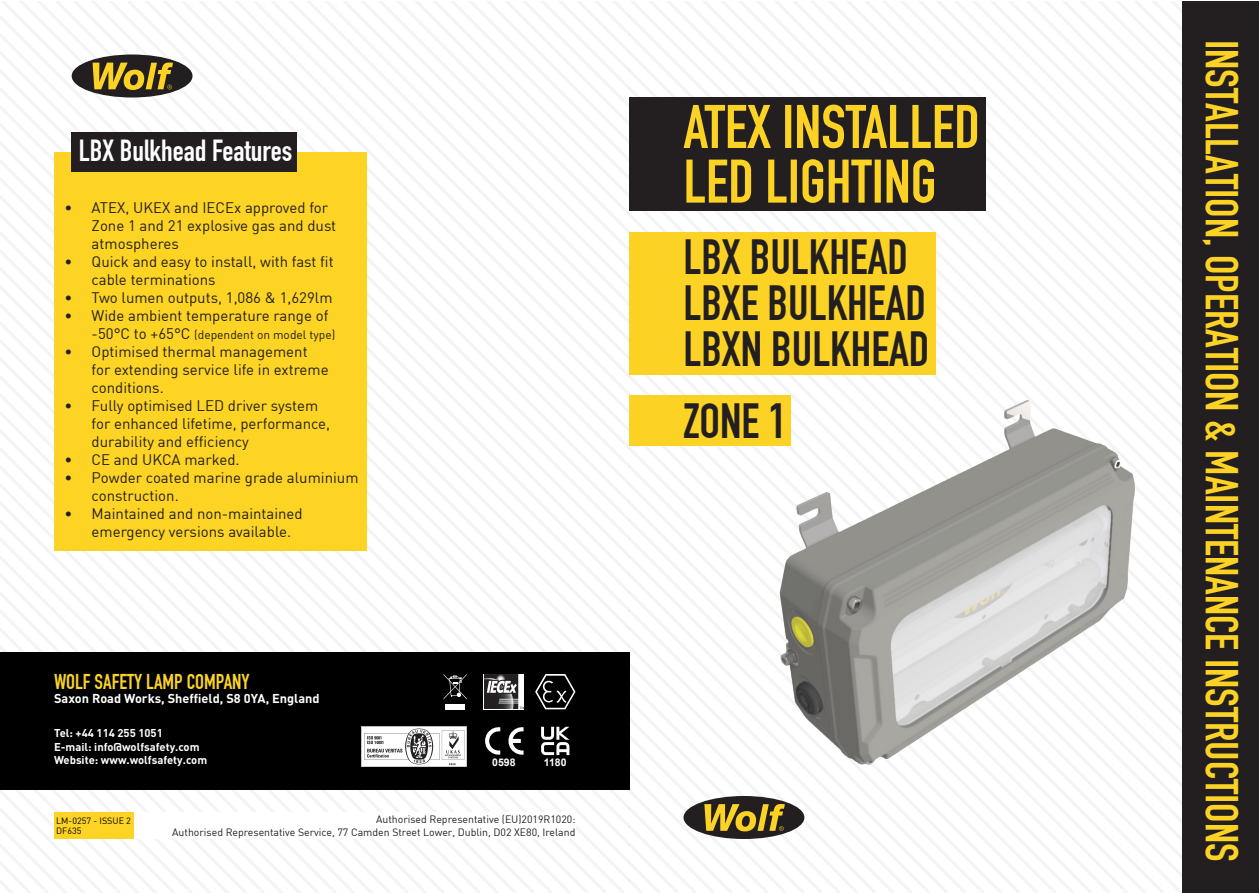
<style>
.page{position:relative;width:1259px;height:893px;background:#fff}
.page>*{position:absolute;margin:0;border:0;box-sizing:border-box;transform-origin:0 0}
.t1{font:60.45px "DIN Engschrift";color:#fcd325}
.t2{font:48.3px "DIN Engschrift";color:#231f20}
.t3{font:45.6px "DIN Engschrift Std";color:#fcd325}
.t4{font:29.85px "DIN Engschrift";color:#fff}
.t5{font:21px "DIN Engschrift";color:#fcd325}
.t6{font:15px/18px "DIN";color:#231f20}
.t7{font:700 12.75px "DIN Pro";color:#fff}
.t8{font:12px "DIN";color:#231f20}
.t9{font:700 11.25px "DIN Pro";color:#fff}
.t10{font:10.5px "DIN";color:#231f20}
.t11{font:700 10.5px "Arial";color:#fff}
.t12{font:9px "DIN";color:#000001}
.s1{font-size:15px}
</style>
<div class="page">
<svg style="left:629px;top:216px;width:553px;height:18px"></svg>
<svg style="left:629px;top:198px;width:553px;height:18px"></svg>
<svg style="left:986px;top:144px;width:196px;height:18px"></svg>
<svg style="left:986px;top:126px;width:196px;height:18px"></svg>
<svg style="left:986px;top:108px;width:196px;height:18px"></svg>
<svg style="left:630px;top:90px;width:552px;height:18px"></svg>
<div style="left:1182px;top:1px;width:77px;height:892px;background:#231f20"></div>
<div style="left:629px;top:232px;width:307px;height:142px;background:#fcd325"></div>
<div style="left:629px;top:97px;width:357px;height:114px;background:#231f20"></div>
<svg style="left:0;top:864px;width:629px;height:18px"></svg>
<svg style="left:0;top:846px;width:629px;height:18px"></svg>
<svg style="left:0;top:792px;width:629px;height:18px"></svg>
<svg style="left:0;top:630px;width:629px;height:18px"></svg>
<svg style="left:0;top:612px;width:629px;height:18px"></svg>
<svg style="left:0;top:594px;width:629px;height:18px"></svg>
<svg style="left:0;top:576px;width:629px;height:18px"></svg>
<svg style="left:0;top:558px;width:629px;height:18px"></svg>
<svg style="left:0;top:342px;width:629px;height:18px"></svg>
<svg style="left:0;top:324px;width:629px;height:18px"></svg>
<svg style="left:0;top:306px;width:629px;height:18px"></svg>
<svg style="left:0;top:288px;width:629px;height:18px"></svg>
<svg style="left:0;top:270px;width:629px;height:18px"></svg>
<svg style="left:0;top:252px;width:629px;height:18px"></svg>
<svg style="left:0;top:234px;width:629px;height:18px"></svg>
<svg style="left:0;top:216px;width:629px;height:18px"></svg>
<svg style="left:0;top:198px;width:629px;height:18px"></svg>
<svg style="left:0;top:180px;width:629px;height:18px"></svg>
<svg style="left:0;top:162px;width:629px;height:18px"></svg>
<svg style="left:0;top:144px;width:629px;height:18px"></svg>
<svg style="left:0;top:126px;width:629px;height:18px"></svg>
<svg style="left:0;top:108px;width:629px;height:18px"></svg>
<svg style="left:0;top:90px;width:629px;height:18px"></svg>
<div style="left:0;top:652px;width:629px;height:138px;background:#000001"></div>
<div style="left:72px;top:55px;width:120px;height:42px;background:#231f20;border-radius:50%"></div>
<svg style="left:0;top:1px;width:1182px;height:89px"></svg>
<div style="left:54px;top:152px;width:312px;height:399px;background:#fdd324"></div>
<div style="left:71px;top:133px;width:226px;height:39px;background:#231f20"></div>
<svg style="left:629px;top:681px;width:212px;height:212px"></svg>
<svg style="left:508px;top:727px;width:15px;height:28px"></svg>
<svg style="left:485px;top:727px;width:15px;height:28px"></svg>
<svg style="left:483px;top:674px;width:41px;height:35px"></svg>
<svg style="left:535px;top:674px;width:40px;height:35px"></svg>
<img style="left:484px;top:675px;width:40px;height:34px">
<svg style="left:541px;top:727px;width:28px;height:28px"></svg>
<img style="left:362px;top:727px;width:105px;height:39px">
<div style="left:629px;top:395px;width:161px;height:51px;background:#fcd325"></div>
<div style="left:445px;top:704px;width:20px;height:5px;background:#fff"></div>
<svg style="left:443px;top:674px;width:24px;height:25px"></svg>
<div style="left:54px;top:812px;width:79px;height:27px;background:#fdd324"></div>
<img style="left:725px;top:343px;width:457px;height:473px">
<p class="t4" style="left:79px;top:133px;width:215px">LBX Bulkhead Features</p>
<p class="t6" style="left:92px;top:198px;width:246px;text-indent:-27px">• ATEX, UKEX and IECEx approved for<br>Zone 1 and 21 explosive gas and dust atmospheres</p>
<p class="t6" style="left:92px;top:252px;width:243px;text-indent:-27px">• Quick and easy to install, with fast fit cable terminations</p>
<p class="t6" style="left:65px;top:288px;width:269px">• Two lumen outputs, 1,086 &amp; 1,629lm</p>
<p class="t6" style="left:65px;top:306px;width:265px">• Wide ambient temperature range of</p>
<p class="t8" style="left:92px;top:327px;width:245px"><span class="s1">-50°C to +65°C</span> (dependent on model type)</p>
<p class="t6" style="left:92px;top:342px;width:238px;text-indent:-27px">• Optimised thermal management for extending service life in extreme conditions.</p>
<p class="t6" style="left:92px;top:396px;width:240px;text-indent:-27px">• Fully optimised LED driver system for enhanced lifetime, performance, durability and efficiency</p>
<p class="t6" style="left:65px;top:450px;width:176px">• CE and UKCA marked.</p>
<p class="t6" style="left:92px;top:468px;width:268px;text-indent:-27px">• Powder coated marine grade aluminium construction.</p>
<p class="t6" style="left:92px;top:504px;width:213px;text-indent:-27px">• Maintained and non-maintained emergency versions available.</p>
<p class="t5" style="left:54px;top:669px;width:197px">WOLF SAFETY LAMP COMPANY</p>
<p class="t7" style="left:54px;top:690px;width:267px">Saxon Road Works, Sheffield, S8 0YA, England</p>
<p class="t9" style="left:54px;top:726px;width:110px">Tel: +44 114 255 1051</p>
<p class="t9" style="left:54px;top:739px;width:147px">E-mail: info@wolfsafety.com</p>
<p class="t9" style="left:54px;top:753px;width:155px">Website: www.wolfsafety.com</p>
<p class="t11" style="left:492px;top:755px;width:25px">0598</p>
<p class="t11" style="left:544px;top:755px;width:24px">1180</p>
<p class="t12" style="left:56px;top:815px;width:76px">LM-0257 - ISSUE 2</p>
<p class="t12" style="left:56px;top:825px;width:27px">DF635</p>
<p class="t10" style="left:376px;top:812px;width:201px">Authorised Representative (EU)2019R1020:</p>
<p class="t10" style="left:172px;top:825px;width:405px">Authorised Representative Service, 77 Camden Street Lower, Dublin, D02 XE80, Ireland</p>
<p class="t1" style="left:683px;top:91px;width:298px">ATEX INSTALLED</p>
<p class="t1" style="left:683px;top:146px;width:254px">LED LIGHTING</p>
<p class="t2" style="left:683px;top:229px;width:226px">LBX BULKHEAD</p>
<p class="t2" style="left:683px;top:275px;width:244px">LBXE BULKHEAD</p>
<p class="t2" style="left:683px;top:321px;width:247px">LBXN BULKHEAD</p>
<p class="t2" style="left:683px;top:392px;width:104px">ZONE 1</p>
<p class="t3" style="left:1248px;top:40px;width:823px;rotate:90deg">INSTALLATION, OPERATION &amp; MAINTENANCE INSTRUCTIONS</p>
</div>
